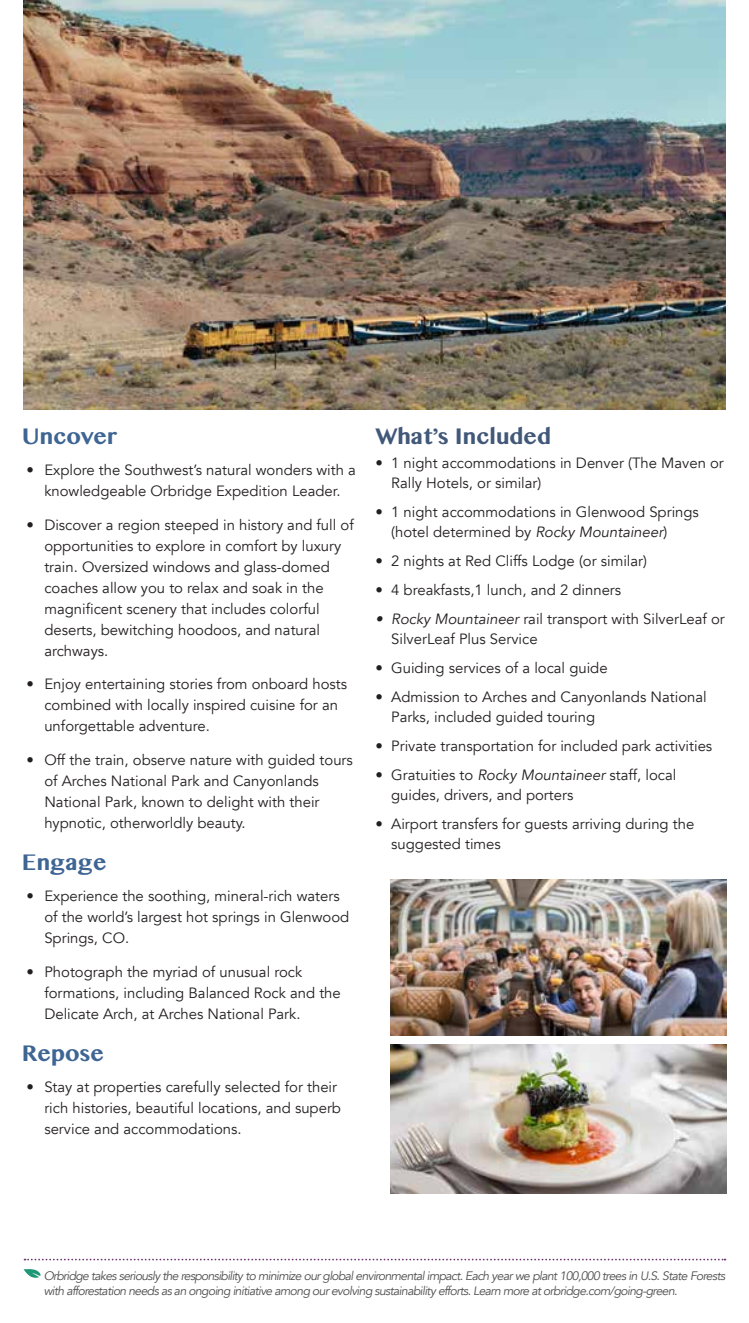
<style>
.page{position:relative;width:749px;height:1323px;background:#fff}
.page>*{position:absolute;margin:0;border:0;box-sizing:border-box;transform-origin:0 0}
.t1{font:700 26.25px "Khmer MN";color:#3e6593}
.t2{font:700 26.25px "Khmer MN";color:#425879}
.t3{font:14.88px/21px "Avenir";color:#231f20}
.t4{font:italic 12.25px/15.8px "Avenir";letter-spacing:-.055em;color:#4d4d4f}
.s1{font-style:italic}
</style>
<div class="page">
<img style="left:24px;top:0;width:700px;height:410px">
<img style="left:390px;top:879px;width:335px;height:157px">
<svg style="left:24px;top:1259px;width:701px;height:1px"></svg>
<svg style="left:24px;top:1269px;width:17px;height:9px"></svg>
<img style="left:390px;top:1045px;width:335px;height:149px">
<h1 class="t1" style="left:22px;top:419px;width:97px">Uncover</h1>
<p class="t3" style="left:26px;top:460px;width:331px;text-align:center">• Explore the Southwest’s natural wonders with a knowledgeable Orbridge Expedition Leader.</p>
<p class="t3" style="left:44px;top:514px;width:311px;text-indent:-18px">• Discover a region steeped in history and full of opportunities to explore in comfort by luxury train. Oversized windows and glass-domed coaches allow you to relax and soak in the magnificent scenery that includes colorful deserts, bewitching hoodoos, and natural archways.</p>
<p class="t3" style="left:44px;top:674px;width:304px;text-indent:-18px">• Enjoy entertaining stories from onboard hosts combined with locally inspired cuisine for an unforgettable adventure.</p>
<p class="t3" style="left:44px;top:750px;width:310px;text-indent:-18px">• Off the train, observe nature with guided tours of Arches National Park and Canyonlands National Park, known to delight with their hypnotic, otherworldly beauty.</p>
<h1 class="t1" style="left:22px;top:845px;width:86px">Engage</h1>
<p class="t3" style="left:44px;top:886px;width:306px;text-indent:-18px">• Experience the soothing, mineral-rich waters of the world’s largest hot springs in Glenwood<br>Springs, CO.</p>
<p class="t3" style="left:44px;top:961px;width:298px;text-indent:-18px">• Photograph the myriad of unusual rock formations, including Balanced Rock and the<br>Delicate Arch, at Arches National Park.</p>
<h1 class="t1" style="left:22px;top:1036px;width:84px">Repose</h1>
<p class="t3" style="left:44px;top:1077px;width:298px;text-indent:-18px">• Stay at properties carefully selected for their rich histories, beautiful locations, and superb service and accommodations.</p>
<h1 class="t2" style="left:375px;top:419px;width:177px">What’s Included</h1>
<p class="t3" style="left:391px;top:453px;width:334px;line-height:20.1px;text-indent:-16px">• 1 night accommodations in Denver (The Maven or<br>Rally Hotels, or similar)</p>
<p class="t3" style="left:391px;top:502px;width:309px;line-height:20.1px;text-indent:-16px">• 1 night accommodations in Glenwood Springs (hotel determined by <span class="s1">Rocky Mountaineer</span>)</p>
<p class="t3" style="left:375px;top:550px;width:273px">• 2 nights at Red Cliffs Lodge (or similar)</p>
<p class="t3" style="left:375px;top:579px;width:247px">• 4 breakfasts,1 lunch, and 2 dinners</p>
<p class="t3" style="left:391px;top:609px;width:335px;line-height:20.1px;text-indent:-16px"><span class="s1">• Rocky Mountaineer</span> rail transport with SilverLeaf or<br>SilverLeaf Plus Service</p>
<p class="t3" style="left:375px;top:657px;width:234px">• Guiding services of a local guide</p>
<p class="t3" style="left:391px;top:687px;width:317px;line-height:20.1px;text-indent:-16px">• Admission to Arches and Canyonlands National<br>Parks, included guided touring</p>
<p class="t3" style="left:375px;top:735px;width:338px">• Private transportation for included park activities</p>
<p class="t3" style="left:391px;top:765px;width:286px;line-height:20.1px;text-indent:-16px">• Gratuities to <span class="s1">Rocky Mountaineer</span> staff, local guides, drivers, and porters</p>
<p class="t3" style="left:391px;top:814px;width:304px;line-height:20.1px;text-indent:-16px">• Airport transfers for guests arriving during the suggested times</p>
<p class="t4" style="left:44px;top:1268px;width:682px">Orbridge takes seriously the responsibility to minimize our global environmental impact. Each year we plant 100,000 trees in U.S. State Forests with afforestation needs as an ongoing initiative among our evolving sustainability efforts. Learn more at orbridge.com/going-green.</p>
</div>
